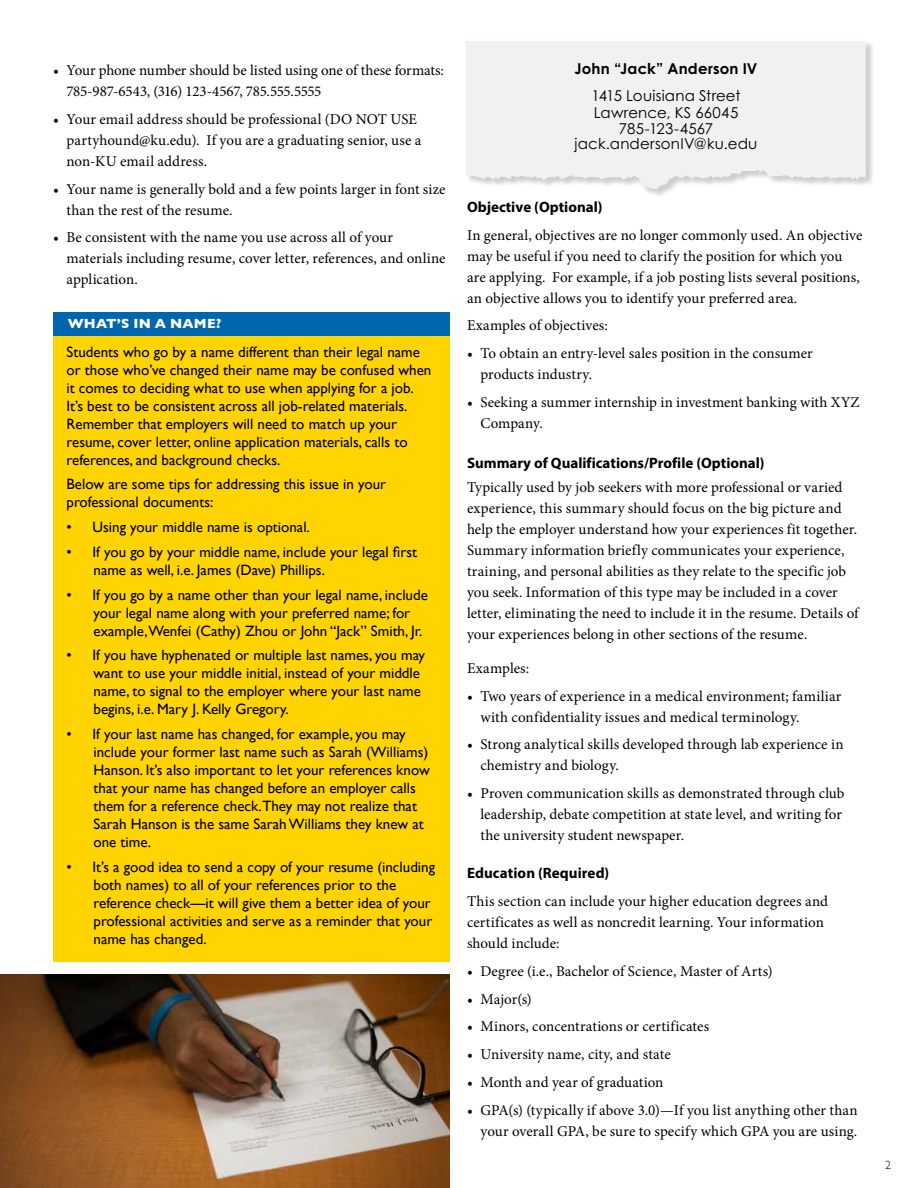
<style>
.page{position:relative;width:918px;height:1188px;background:#fff}
.page>*{position:absolute;margin:0;border:0;box-sizing:border-box;transform-origin:0 0}
.t1{font:15px/21px "Minion Pro";color:#000}
.t2{font:15px/18px "Gill Sans";color:#000}
.t3{font:700 15px "Myriad Pro";color:#000}
.t4{font:15px/16.6px "Century Gothic Std";letter-spacing:.01em;color:#000;text-align:center}
.t5{font:700 15px "Century Gothic Std";letter-spacing:.01em;color:#000}
.t6{font:700 13.5px "Gill Sans";letter-spacing:.01em;color:#fff}
.t7{font:300 12px "Gill Sans";color:#000}
</style>
<div class="page">
<div style="left:53px;top:329px;width:397px;height:633px;background:#ffd400"></div>
<div style="left:53px;top:312px;width:397px;height:23px;background:#0067ae"></div>
<img style="left:0;top:975px;width:450px;height:213px">
<div style="left:466px;top:41px;width:409px;height:157px;background:#000;opacity:.2"></div>
<img style="left:466px;top:41px;width:399px;height:151px">
<p class="t1" style="left:67px;top:60px;width:379px;text-indent:-14px">• Your phone number should be listed using one of these formats:<br>785-987-6543, (316) 123-4567, 785.555.5555</p>
<p class="t1" style="left:67px;top:109px;width:356px;text-indent:-14px">• Your email address should be professional (DO NOT USE partyhound@ku.edu). If you are a graduating senior, use a non-KU email address.</p>
<p class="t1" style="left:67px;top:179px;width:381px;text-indent:-14px">• Your name is generally bold and a few points larger in font size than the rest of the resume.</p>
<p class="t1" style="left:67px;top:227px;width:381px;text-indent:-14px">• Be consistent with the name you use across all of your materials including resume, cover letter, references, and online application.</p>
<p class="t6" style="left:68px;top:313px;width:155px">WHAT’S IN A NAME?</p>
<p class="t2" style="left:67px;top:342px;width:366px">Students who go by a name different than their legal name or those who’ve changed their name may be confused when it comes to deciding what to use when applying for a job.<br>It’s best to be consistent across all job-related materials.<br>Remember that employers will need to match up your resume, cover letter, online application materials, calls to references, and background checks.</p>
<p class="t2" style="left:67px;top:475px;width:321px">Below are some tips for addressing this issue in your professional documents:</p>
<p class="t2" style="left:67px;top:518px;width:245px">• Using your middle name is optional.</p>
<p class="t2" style="left:94px;top:543px;width:325px;text-indent:-27px">• If you go by your middle name, include your legal first name as well, i.e. James (Dave) Phillips.</p>
<p class="t2" style="left:94px;top:585px;width:336px;text-indent:-27px">• If you go by a name other than your legal name, include your legal name along with your preferred name; for example,Wenfei (Cathy) Zhou or John “Jack” Smith, Jr.</p>
<p class="t2" style="left:94px;top:646px;width:333px;text-indent:-27px">• If you have hyphenated or multiple last names, you may want to use your middle initial, instead of your middle name, to signal to the employer where your last name begins, i.e. Mary J. Kelly Gregory.</p>
<p class="t2" style="left:94px;top:725px;width:338px;text-indent:-27px">• If your last name has changed, for example, you may include your former last name such as Sarah (Williams)<br>Hanson. It’s also important to let your references know that your name has changed before an employer calls them for a reference check.They may not realize that Sarah Hanson is the same Sarah Williams they knew at one time.</p>
<p class="t2" style="left:94px;top:858px;width:343px;text-indent:-27px">• It’s a good idea to send a copy of your resume (including both names) to all of your references prior to the reference check—it will give them a better idea of your professional activities and serve as a reminder that your name has changed.</p>
<p class="t5" style="left:575px;top:59px;width:184px">John “Jack” Anderson IV</p>
<p class="t4" style="left:591px;top:87px;width:151px">1415 Louisiana Street<br>Lawrence, KS 66045<br>785-123-4567</p>
<p class="t4" style="left:575px;top:135px;width:184px">jack.andersonIV@ku.edu</p>
<p class="t3" style="left:467px;top:197px;width:137px">Objective (Optional)</p>
<p class="t1" style="left:467px;top:224px;width:397px">In general, objectives are no longer commonly used. An objective may be useful if you need to clarify the position for which you are applying. For example, if a job posting lists several positions, an objective allows you to identify your preferred area.</p>
<p class="t1" style="left:467px;top:315px;width:142px">Examples of objectives:</p>
<p class="t1" style="left:481px;top:343px;width:334px;text-indent:-14px">• To obtain an entry-level sales position in the consumer products industry.</p>
<p class="t1" style="left:481px;top:391px;width:381px;line-height:21.6px;text-indent:-14px">• Seeking a summer internship in investment banking with XYZ<br>Company.</p>
<p class="t3" style="left:467px;top:453px;width:299px">Summary of Qualifications/Profile (Optional)</p>
<p class="t1" style="left:467px;top:477px;width:393px">Typically used by job seekers with more professional or varied experience, this summary should focus on the big picture and help the employer understand how your experiences fit together.<br>Summary information briefly communicates your experience, training, and personal abilities as they relate to the specific job you seek. Information of this type may be included in a cover letter, eliminating the need to include it in the resume. Details of your experiences belong in other sections of the resume.</p>
<p class="t1" style="left:467px;top:658px;width:64px">Examples:</p>
<p class="t1" style="left:481px;top:685px;width:363px;text-indent:-14px">• Two years of experience in a medical environment; familiar with confidentiality issues and medical terminology.</p>
<p class="t1" style="left:481px;top:734px;width:365px;text-indent:-14px">• Strong analytical skills developed through lab experience in chemistry and biology.</p>
<p class="t1" style="left:481px;top:783px;width:366px;text-indent:-14px">• Proven communication skills as demonstrated through club leadership, debate competition at state level, and writing for the university student newspaper.</p>
<p class="t3" style="left:467px;top:864px;width:144px">Education (Required)</p>
<p class="t1" style="left:467px;top:891px;width:363px">This section can include your higher education degrees and certificates as well as noncredit learning. Your information should include:</p>
<p class="t1" style="left:467px;top:961px;width:307px">• Degree (i.e., Bachelor of Science, Master of Arts)</p>
<p class="t1" style="left:467px;top:988px;width:66px">• Major(s)</p>
<p class="t1" style="left:467px;top:1016px;width:244px">• Minors, concentrations or certificates</p>
<p class="t1" style="left:467px;top:1044px;width:205px">• University name, city, and state</p>
<p class="t1" style="left:467px;top:1072px;width:198px">• Month and year of graduation</p>
<p class="t1" style="left:467px;top:1099px;width:392px;text-align:right">• GPA(s) (typically if above 3.0)—If you list anything other than your overall GPA, be sure to specify which GPA you are using.</p>
<p class="t7" style="left:885px;top:1156px;width:7px">2</p>
</div>
